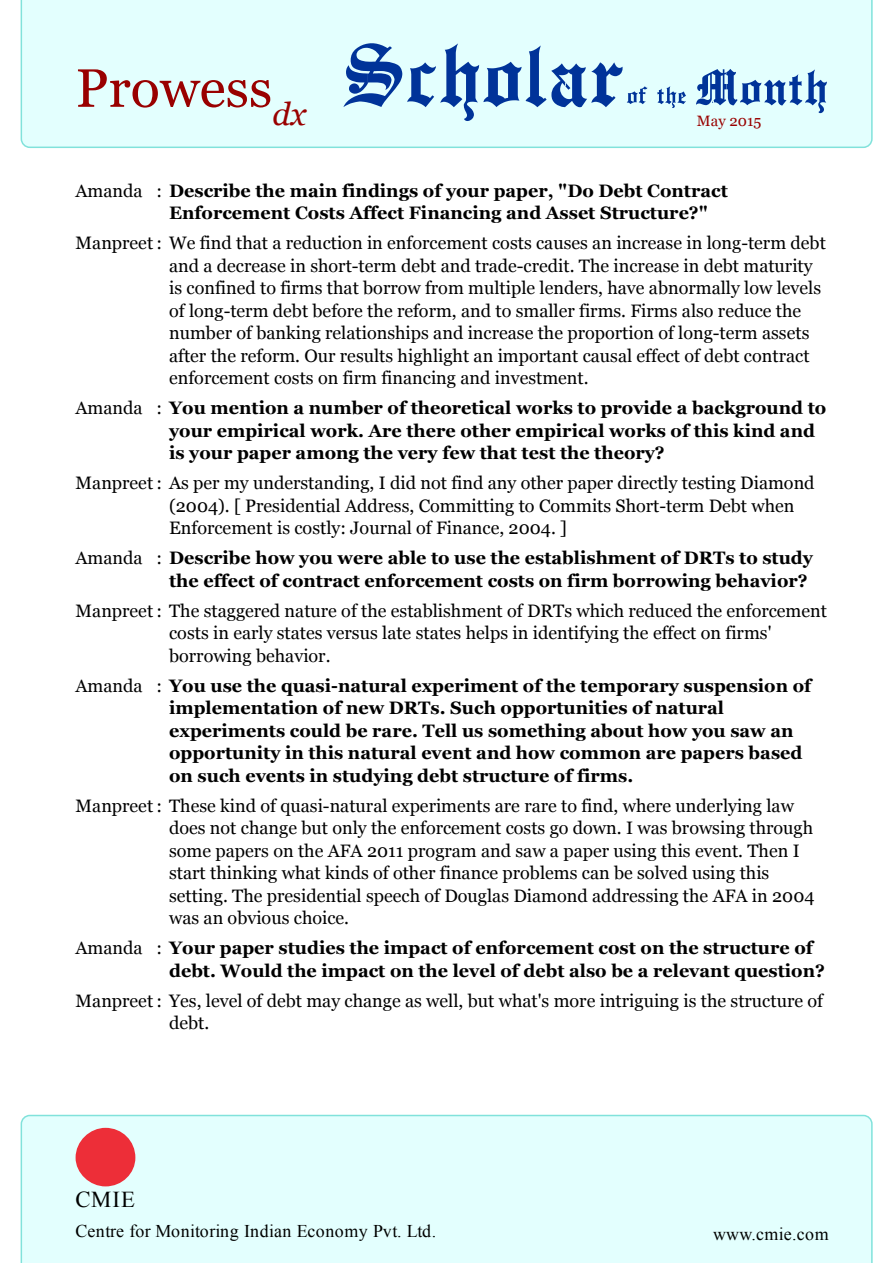
<style>
.page{position:relative;width:893px;height:1263px;background:#fff}
.page>*{position:absolute;margin:0;border:0;box-sizing:border-box;transform-origin:0 0}
.t1{font:54px "Georgia";color:#900}
.t2{font:22.65px "Times New Roman";color:#000}
.t3{font:18px/22.5px "Georgia";color:#000}
.t4{font:700 18px/22.5px "Georgia";color:#000}
.t5{font:18px "Times New Roman";letter-spacing:.02em;color:#000}
.t6{font:15px "Georgia";color:#900}
.s1{font-weight:400}
</style>
<div class="page">
<div style="left:20px;top:1114px;width:853px;height:149px;background:#e3fffe"></div>
<div style="left:20px;top:0;width:853px;height:148px;background:#e3fffe"></div>
<div style="left:76px;top:1128px;width:59px;height:58px;background:#ed2e38;border-radius:50%"></div>
<svg style="left:343px;top:43px;width:484px;height:78px;background:#afd0e7"></svg>
<h1 class="t1" style="left:76px;top:58px;width:232px">Prowess<sub>dx</sub></h1>
<p class="t6" style="left:697px;top:112px;width:66px">May 2015</p>
<p class="t4" style="left:169px;top:179px;width:560px;text-indent:-94px"><span class="s1">Amanda :</span> Describe the main findings of your paper, "Do Debt Contract<br>Enforcement Costs Affect Financing and Asset Structure?"</p>
<p class="t3" style="left:169px;top:232px;width:658px;text-indent:-94px">Manpreet : We find that a reduction in enforcement costs causes an increase in long-term debt and a decrease in short-term debt and trade-credit. The increase in debt maturity is confined to firms that borrow from multiple lenders, have abnormally low levels of long-term debt before the reform, and to smaller firms. Firms also reduce the number of banking relationships and increase the proportion of long-term assets after the reform. Our results highlight an important causal effect of debt contract enforcement costs on firm financing and investment.</p>
<p class="t4" style="left:169px;top:397px;width:659px;text-indent:-94px"><span class="s1">Amanda :</span> You mention a number of theoretical works to provide a background to your empirical work. Are there other empirical works of this kind and is your paper among the very few that test the theory?</p>
<p class="t3" style="left:169px;top:472px;width:647px;text-indent:-94px">Manpreet : As per my understanding, I did not find any other paper directly testing Diamond (2004). [ Presidential Address, Committing to Commits Short-term Debt when<br>Enforcement is costly: Journal of Finance, 2004. ]</p>
<p class="t4" style="left:76px;top:547px;width:739px;text-align:right"><span class="s1">Amanda :</span> Describe how you were able to use the establishment of DRTs to study the effect of contract enforcement costs on firm borrowing behavior?</p>
<p class="t3" style="left:169px;top:599px;width:659px;text-indent:-94px">Manpreet : The staggered nature of the establishment of DRTs which reduced the enforcement costs in early states versus late states helps in identifying the effect on firms' borrowing behavior.</p>
<p class="t4" style="left:169px;top:674px;width:644px;text-indent:-94px"><span class="s1">Amanda :</span> You use the quasi-natural experiment of the temporary suspension of implementation of new DRTs. Such opportunities of natural experiments could be rare. Tell us something about how you saw an opportunity in this natural event and how common are papers based on such events in studying debt structure of firms.</p>
<p class="t3" style="left:169px;top:794px;width:647px;text-indent:-94px">Manpreet : These kind of quasi-natural experiments are rare to find, where underlying law does not change but only the enforcement costs go down. I was browsing through some papers on the AFA 2011 program and saw a paper using this event. Then I start thinking what kinds of other finance problems can be solved using this setting. The presidential speech of Douglas Diamond addressing the AFA in 2004 was an obvious choice.</p>
<p class="t4" style="left:169px;top:937px;width:657px;text-indent:-94px"><span class="s1">Amanda :</span> Your paper studies the impact of enforcement cost on the structure of debt. Would the impact on the level of debt also be a relevant question?</p>
<p class="t3" style="left:169px;top:989px;width:655px;text-indent:-94px">Manpreet : Yes, level of debt may change as well, but what's more intriguing is the structure of debt.</p>
<p class="t2" style="left:76px;top:1184px;width:61px">CMIE</p>
<p class="t5" style="left:76px;top:1219px;width:362px">Centre for Monitoring Indian Economy Pvt. Ltd.</p>
<p class="t5" style="left:713px;top:1222px;width:117px">www.cmie.com</p>
</div>
